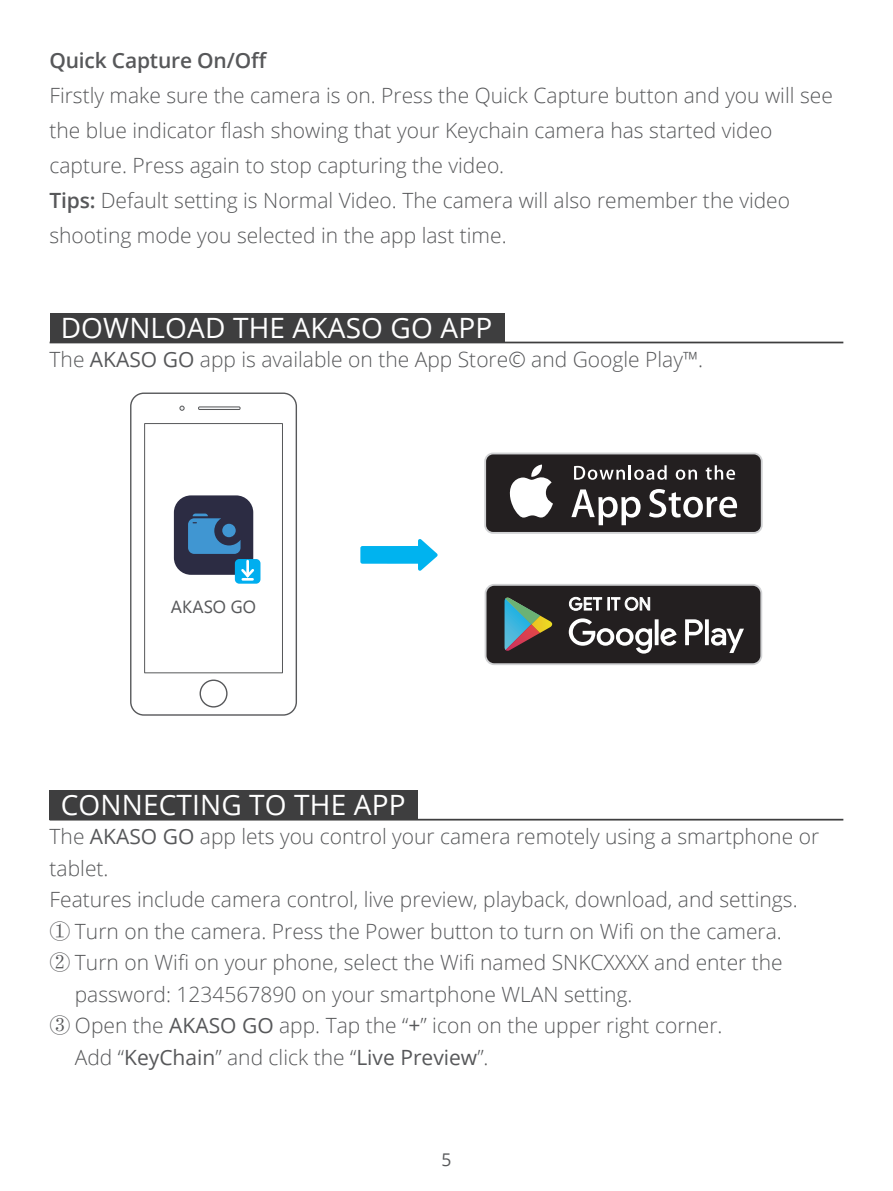
<style>
.page{position:relative;width:893px;height:1191px;background:#fff}
.page>*{position:absolute;margin:0;border:0;box-sizing:border-box;transform-origin:0 0}
.t1{font:28px "Open Sans";letter-spacing:.005em;color:#fff}
.t2{font:300 21px/35px "Open Sans";color:#57585a}
.t3{font:600 21px "Open Sans";letter-spacing:-.01em;color:#57585a}
.t4{font:17.5px "Segoe UI";color:#57585a}
.t5{font:17.5px "Open Sans";color:#57585a}
.s1{font-weight:600}
.s2{font-weight:400}
.s3{font-family:"Adobe Song Std"}
</style>
<div class="page">
<hr style="left:50px;top:342px;width:793px;height:1px;background:#3e3e3f">
<div style="left:50px;top:313px;width:454px;height:29px;background:#3e3e3f"></div>
<hr style="left:50px;top:819px;width:793px;height:1px;background:#3e3e3f">
<div style="left:50px;top:790px;width:368px;height:29px;background:#3e3e3f"></div>
<svg style="left:360px;top:539px;width:78px;height:32px"></svg>
<div style="left:130px;top:392px;width:167px;height:323px;border:1px solid #57585a;border-radius:13px"></div>
<div style="left:144px;top:423px;width:139px;height:250px;border:1px solid #57585a"></div>
<div style="left:198px;top:406px;width:42px;height:4px;border:1px solid #57585a"></div>
<svg style="left:179px;top:406px;width:6px;height:5px"></svg>
<div style="left:200px;top:679px;width:28px;height:28px;border:1px solid #57585a;border-radius:50%"></div>
<div style="left:174px;top:495px;width:79px;height:80px;background:#2c2c43;border-radius:17px"></div>
<svg style="left:188px;top:513px;width:53px;height:41px"></svg>
<div style="left:235px;top:559px;width:25px;height:24px;background:#00aeef;border-radius:4px"></div>
<hr style="left:246px;top:561px;width:3px;height:15px;background:#fff">
<svg style="left:241px;top:566px;width:13px;height:14px"></svg>
<div style="left:485px;top:453px;width:277px;height:80px;background:#231f20;border-radius:8px"></div>
<div style="left:484px;top:452px;width:279px;height:82px;border:2px solid #d1d2d4;border-radius:8px"></div>
<svg style="left:509px;top:464px;width:44px;height:54px"></svg>
<svg style="left:571px;top:489px;width:70px;height:36px"></svg>
<svg style="left:649px;top:489px;width:88px;height:28px"></svg>
<svg style="left:574px;top:465px;width:93px;height:15px"></svg>
<svg style="left:676px;top:469px;width:21px;height:11px"></svg>
<svg style="left:706px;top:465px;width:29px;height:15px"></svg>
<div style="left:486px;top:585px;width:275px;height:79px;background:#231f20;border-radius:9px"></div>
<div style="left:485px;top:584px;width:277px;height:81px;border:2px solid #d1d2d4;border-radius:9px"></div>
<svg style="left:569px;top:597px;width:33px;height:14px"></svg>
<svg style="left:608px;top:597px;width:42px;height:14px"></svg>
<svg style="left:569px;top:618px;width:175px;height:35px"></svg>
<svg style="left:504px;top:597px;width:49px;height:54px"></svg>
<p class="t3" style="left:49px;top:46px;width:219px">Quick Capture On/Off</p>
<p class="t2" style="left:49px;top:77px;width:785px">Firstly make sure the camera is on. Press the Quick Capture button and you will see the blue indicator flash showing that your Keychain camera has started video capture. Press again to stop capturing the video.<br><span class="s1">Tips:</span> Default setting is Normal Video. The camera will also remember the video shooting mode you selected in the app last time.</p>
<h1 class="t1" style="left:61px;top:308px;width:433px">DOWNLOAD THE AKASO GO APP</h1>
<p class="t2" style="left:50px;top:341px;width:655px">The <span class="s2">AKASO GO</span> app is available on the App Store© and Google Play™.</p>
<p class="t4" style="left:171px;top:594px;width:87px">AKASO GO</p>
<h1 class="t1" style="left:61px;top:785px;width:346px">CONNECTING TO THE APP</h1>
<p class="t2" style="left:50px;top:818px;width:771px">The <span class="s2">AKASO GO</span> app lets you control your camera remotely using a smartphone or</p>
<p class="t2" style="left:50px;top:850px;width:60px">tablet.</p>
<p class="t2" style="left:50px;top:881px;width:750px">Features include camera control, live preview, playback, download, and settings.</p>
<p class="t2" style="left:50px;top:913px;width:734px"><span class="s3">①</span> Turn on the camera. Press the Power button to turn on Wifi on the camera.</p>
<p class="t2" style="left:50px;top:944px;width:735px"><span class="s3">②</span> Turn on Wifi on your phone, select the Wifi named SNKCXXXX and enter the</p>
<p class="t2" style="left:75px;top:976px;width:559px">password: 1234567890 on your smartphone WLAN setting.</p>
<p class="t2" style="left:50px;top:1007px;width:674px"><span class="s3">③</span> Open the <span class="s2">AKASO GO</span> app. Tap the “<span class="s2">+</span>” icon on the upper right corner.</p>
<p class="t2" style="left:75px;top:1039px;width:415px">Add “<span class="s2">KeyChain</span>” and click the “<span class="s2">Live Preview</span>”.</p>
<p class="t5" style="left:441px;top:1148px;width:12px">5</p>
</div>
